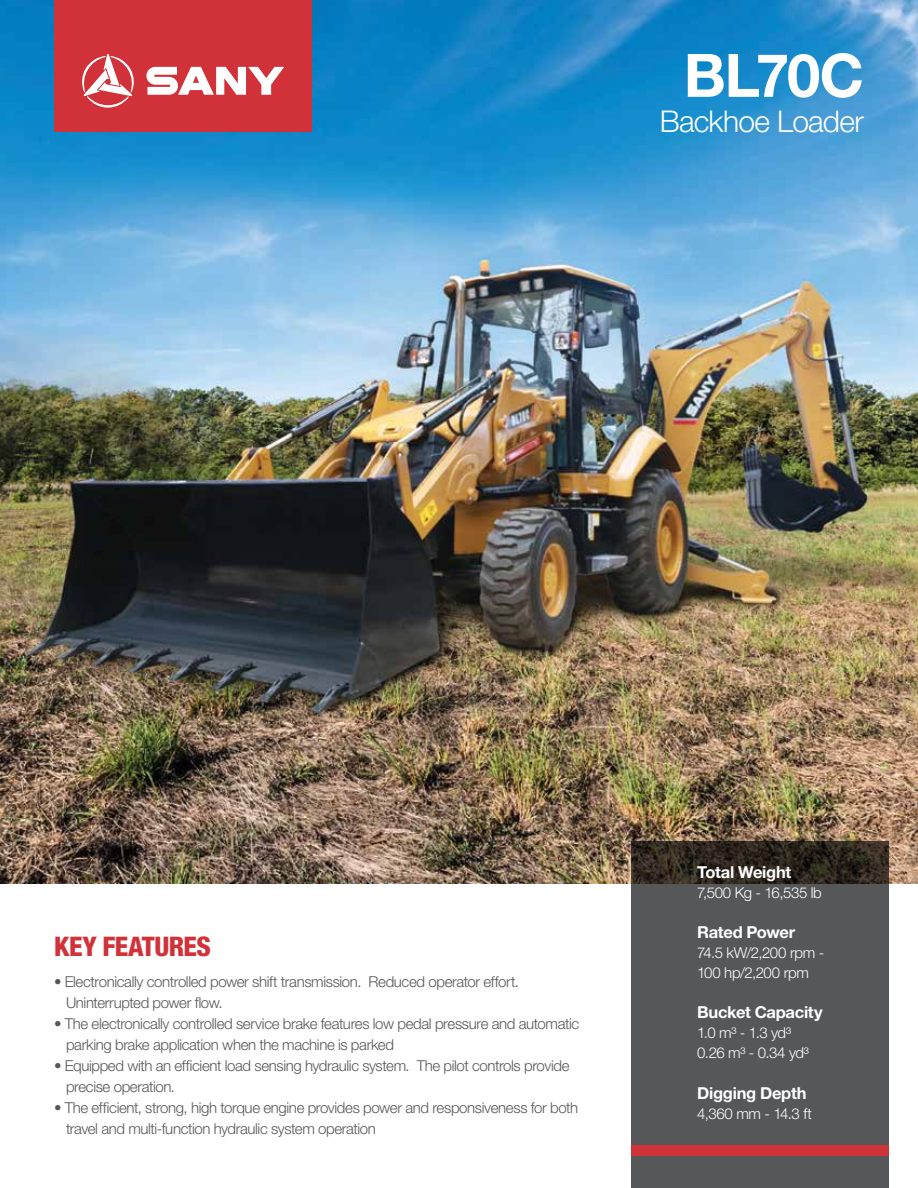
<style>
.page{position:relative;width:918px;height:1188px;background:#fff}
.page>*{position:absolute;margin:0;border:0;box-sizing:border-box;transform-origin:0 0}
.t1{font:700 60px "Helvetica Neue LT Std";letter-spacing:-.03em;color:#fff}
.t2{font:300 30px "Helvetica Neue LT Std";letter-spacing:-.025em;color:#fff}
.t3{font:800 condensed 27px "Helvetica Neue LT Std";letter-spacing:-.02em;color:#d13239}
.t4{font:700 16.5px "Helvetica Neue LT Std";letter-spacing:-.015em;color:#fff}
.t5{font:300 15px/21px "Helvetica Neue LT Std";letter-spacing:-.025em;color:#555759}
.t6{font:300 15px/20.1px "Helvetica Neue LT Std";letter-spacing:-.02em;color:#fff}
</style>
<div class="page">
<img style="left:0;top:0;width:918px;height:883px">
<div style="left:632px;top:841px;width:257px;height:347px;background:#555759"></div>
<div style="left:632px;top:1145px;width:257px;height:11px;background:#d13239"></div>
<div style="left:54px;top:0;width:257px;height:132px;background:#d13239"></div>
<svg style="left:82px;top:54px;width:52px;height:54px"></svg>
<svg style="left:146px;top:67px;width:138px;height:28px"></svg>
<h1 class="t1" style="left:684px;top:38px;width:182px">BL70C</h1>
<h2 class="t2" style="left:660px;top:103px;width:206px">Backhoe Loader</h2>
<h3 class="t3" style="left:54px;top:929px;width:159px">KEY FEATURES</h3>
<p class="t5" style="left:66px;top:970px;width:454px;text-indent:-12px">• Electronically controlled power shift transmission. Reduced operator effort.<br>Uninterrupted power flow.</p>
<p class="t5" style="left:66px;top:1012px;width:515px;text-indent:-12px">• The electronically controlled service brake features low pedal pressure and automatic parking brake application when the machine is parked</p>
<p class="t5" style="left:66px;top:1054px;width:505px;text-indent:-12px">• Equipped with an efficient load sensing hydraulic system. The pilot controls provide precise operation.</p>
<p class="t5" style="left:66px;top:1096px;width:514px;text-indent:-12px">• The efficient, strong, high torque engine provides power and responsiveness for both travel and multi-function hydraulic system operation</p>
<p class="t4" style="left:697px;top:862px;width:96px">Total Weight</p>
<p class="t6" style="left:697px;top:883px;width:126px">7,500 Kg - 16,535 lb</p>
<p class="t4" style="left:697px;top:922px;width:100px">Rated Power</p>
<p class="t6" style="left:697px;top:943px;width:129px">74.5 kW/2,200 rpm -<br>100 hp/2,200 rpm</p>
<p class="t4" style="left:697px;top:1002px;width:127px">Bucket Capacity</p>
<p class="t6" style="left:697px;top:1023px;width:113px">1.0 m³ - 1.3 yd³<br>0.26 m³ - 0.34 yd³</p>
<p class="t4" style="left:697px;top:1082px;width:111px">Digging Depth</p>
<p class="t6" style="left:697px;top:1103px;width:116px">4,360 mm - 14.3 ft</p>
</div>
